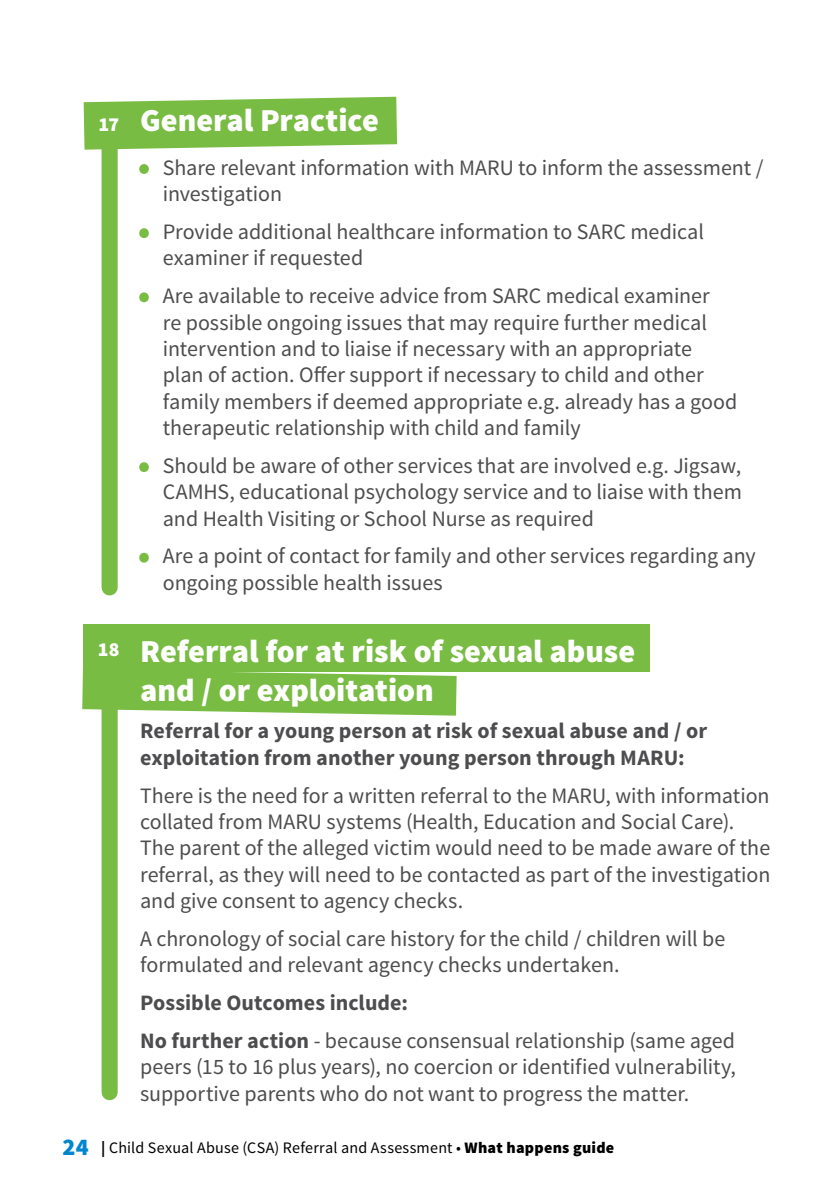
<style>
.page{position:relative;width:840px;height:1191px;background:#fff}
.page>*{position:absolute;margin:0;border:0;box-sizing:border-box;transform-origin:0 0}
.t1{font:900 32px/38.4px "Source Sans Pro";color:#fff}
.t2{font:22px/26.4px "Source Sans Pro";color:#4d4d4f}
.t3{font:700 22px/26.4px "Source Sans Pro";letter-spacing:.005em;color:#4d4d4f}
.t4{font:900 19.8px "Source Sans Pro";color:#fff}
.t5{font:16px "Source Sans Pro";letter-spacing:.015em;color:#000}
.s1{font-weight:900;color:#79bc43}
.s2{font-weight:400}
.s3{font-weight:900;font-size:24px;color:#0087cd}
.s4{font-weight:700}
.s5{font-weight:900}
</style>
<div class="page">
<div style="left:83px;top:624px;width:566px;height:47px;background:#79bc43"></div>
<svg style="left:82px;top:670px;width:374px;height:45px;background:#84c152"></svg>
<svg style="left:84px;top:97px;width:313px;height:53px;background:#87c357"></svg>
<div style="left:101px;top:124px;width:17px;height:463px;background:#79bc43"></div>
<div style="left:94px;top:107px;width:32px;height:32px;background:#79bc43;border-radius:50%"></div>
<div style="left:101px;top:651px;width:17px;height:441px;background:#79bc43"></div>
<p class="t4" style="left:98px;top:111px;width:22px">17</p>
<p class="t4" style="left:98px;top:636px;width:23px">18</p>
<h1 class="t1" style="left:140px;top:103px;width:240px">General Practice</h1>
<p class="t2" style="left:163px;top:155px;width:602px;text-indent:-23px"><span class="s1">•</span> Share relevant information with MARU to inform the assessment / investigation</p>
<p class="t2" style="left:163px;top:219px;width:542px;text-indent:-23px"><span class="s1">•</span> Provide additional healthcare information to SARC medical examiner if requested</p>
<p class="t2" style="left:163px;top:283px;width:576px;text-indent:-23px"><span class="s1">•</span> Are available to receive advice from SARC medical examiner<br>re possible ongoing issues that may require further medical intervention and to liaise if necessary with an appropriate plan of action. Offer support if necessary to child and other family members if deemed appropriate e.g. already has a good therapeutic relationship with child and family</p>
<p class="t2" style="left:163px;top:453px;width:580px;text-align:justify;text-indent:-23px"><span class="s1">•</span> Should be aware of other services that are involved e.g. Jigsaw, CAMHS, educational psychology service and to liaise with them and Health Visiting or School Nurse as required</p>
<p class="t2" style="left:163px;top:543px;width:594px;text-indent:-23px"><span class="s1">•</span> Are a point of contact for family and other services regarding any ongoing possible health issues</p>
<h1 class="t1" style="left:140px;top:634px;width:496px">Referral for at risk of sexual abuse and / or exploitation</h1>
<p class="t3" style="left:140px;top:719px;width:568px">Referral for a young person at risk of sexual abuse and / or exploitation from another young person through MARU:</p>
<p class="t2" style="left:140px;top:782px;width:631px">There is the need for a written referral to the MARU, with information collated from MARU systems (Health, Education and Social Care).<br>The parent of the alleged victim would need to be made aware of the referral, as they will need to be contacted as part of the investigation and give consent to agency checks.</p>
<p class="t2" style="left:140px;top:926px;width:586px">A chronology of social care history for the child / children will be formulated and relevant agency checks undertaken.</p>
<p class="t3" style="left:140px;top:984px;width:596px;line-height:37.8px">Possible Outcomes include:<br>No further action <span class="s2">- because consensual relationship (same aged</span></p>
<p class="t2" style="left:140px;top:1054px;width:597px">peers (15 to 16 plus years), no coercion or identified vulnerability, supportive parents who do not want to progress the matter.</p>
<p class="t5" style="left:63px;top:1137px;width:553px"><span class="s3">24</span> <span class="s4">|</span> Child Sexual Abuse (CSA) Referral and Assessment • <span class="s5">What happens guide</span></p>
</div>
